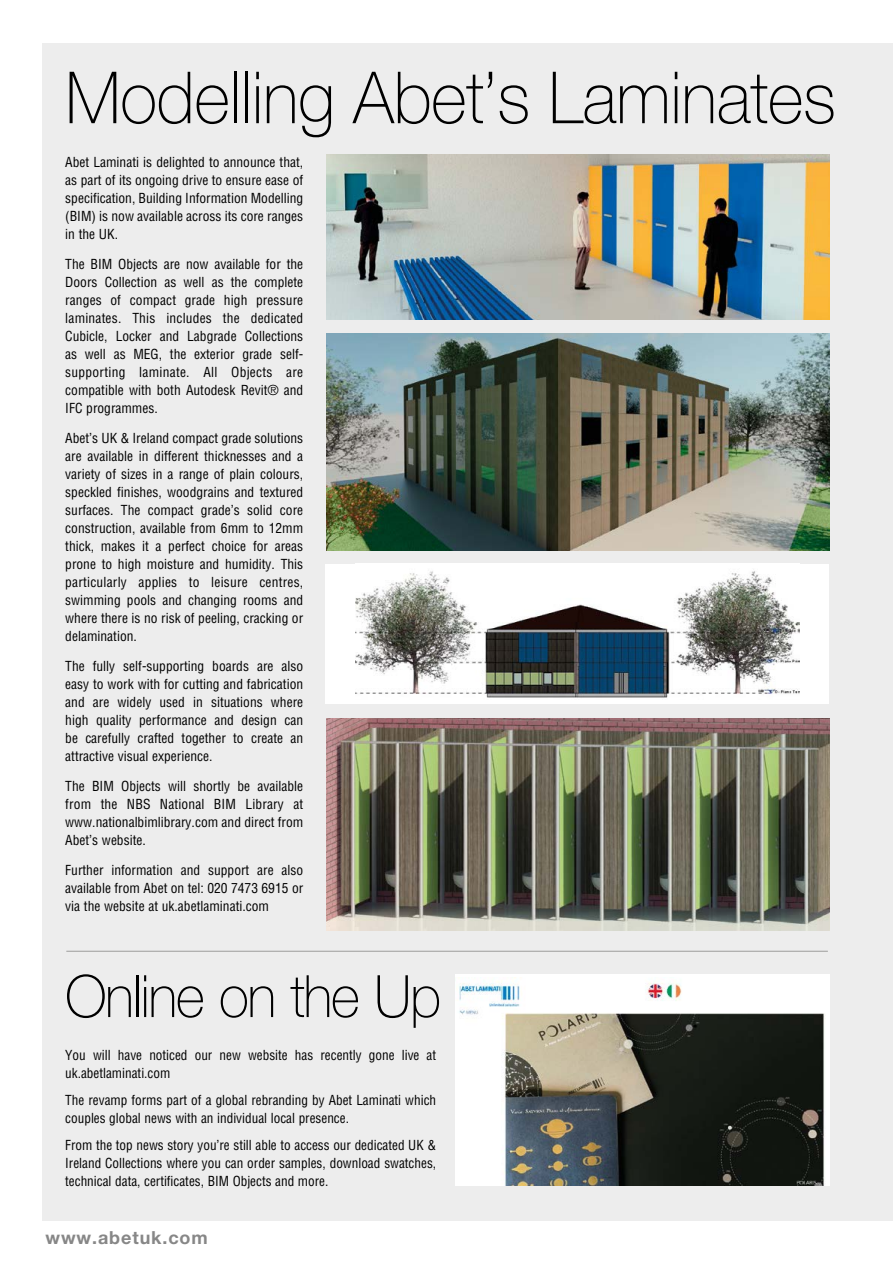
<style>
.page{position:relative;width:893px;height:1263px;background:#fff}
.page>*{position:absolute;margin:0;border:0;box-sizing:border-box;transform-origin:0 0}
.t1{font:100 72px "Helvetica Neue";letter-spacing:-.005em;color:#000;scale:.95 1}
.t2{font:100 58.5px "Helvetica Neue";letter-spacing:-.025em;color:#000;scale:.95 1}
.t3{font:700 18px "Helvetica Neue";letter-spacing:.05em;color:#878787}
.t4{font:condensed 13.5px/18px "Helvetica";color:#000;text-align:justify}
</style>
<div class="page">
<div style="left:43px;top:43px;width:850px;height:1177px;background:#ededed"></div>
<img style="left:326px;top:154px;width:503px;height:166px">
<img style="left:326px;top:333px;width:503px;height:217px">
<div style="left:325px;top:564px;width:504px;height:140px;background:#fff"></div>
<img style="left:356px;top:571px;width:443px;height:127px">
<img style="left:326px;top:718px;width:503px;height:212px">
<img style="left:455px;top:977px;width:374px;height:209px">
<hr style="left:66px;top:951px;width:762px;height:1px;background:#9d9d9c">
<h1 class="t1" style="left:65px;top:56px;width:813px">Modelling Abet’s Laminates</h1>
<p class="t4" style="left:65px;top:153px;width:239px">Abet Laminati is delighted to announce that, as part of its ongoing drive to ensure ease of specification, Building Information Modelling (BIM) is now available across its core ranges in the UK.</p>
<p class="t4" style="left:65px;top:255px;width:239px">The BIM Objects are now available for the Doors Collection as well as the complete ranges of compact grade high pressure laminates. This includes the dedicated Cubicle, Locker and Labgrade Collections as well as MEG, the exterior grade self&shy;supporting laminate. All Objects are compatible with both Autodesk Revit® and IFC programmes.</p>
<p class="t4" style="left:65px;top:429px;width:240px">Abet’s UK &amp; Ireland compact grade solutions are available in different thicknesses and a variety of sizes in a range of plain colours, speckled finishes, woodgrains and textured surfaces. The compact grade’s solid core construction, available from 6mm to 12mm thick, makes it a perfect choice for areas prone to high moisture and humidity. This particularly applies to leisure centres, swimming pools and changing rooms and where there is no risk of peeling, cracking or delamination.</p>
<p class="t4" style="left:65px;top:657px;width:239px">The fully self-supporting boards are also easy to work with for cutting and fabrication and are widely used in situations where high quality performance and design can be carefully crafted together to create an attractive visual experience.</p>
<p class="t4" style="left:65px;top:777px;width:239px">The BIM Objects will shortly be available from the NBS National BIM Library at www.nationalbimlibrary.com and direct from Abet’s website.</p>
<p class="t4" style="left:65px;top:861px;width:239px">Further information and support are also available from Abet on tel: 020 7473 6915 or via the website at uk.abetlaminati.com</p>
<h2 class="t2" style="left:65px;top:963px;width:397px">Online on the Up</h2>
<p class="t4" style="left:65px;top:1046px;width:372px">You will have noticed our new website has recently gone live at uk.abetlaminati.com</p>
<p class="t4" style="left:65px;top:1091px;width:372px">The revamp forms part of a global rebranding by Abet Laminati which couples global news with an individual local presence.</p>
<p class="t4" style="left:65px;top:1136px;width:372px">From the top news story you’re still able to access our dedicated UK &amp; Ireland Collections where you can order samples, download swatches, technical data, certificates, BIM Objects and more.</p>
<h3 class="t3" style="left:46px;top:1226px;width:164px">www.abetuk.com</h3>
</div>
